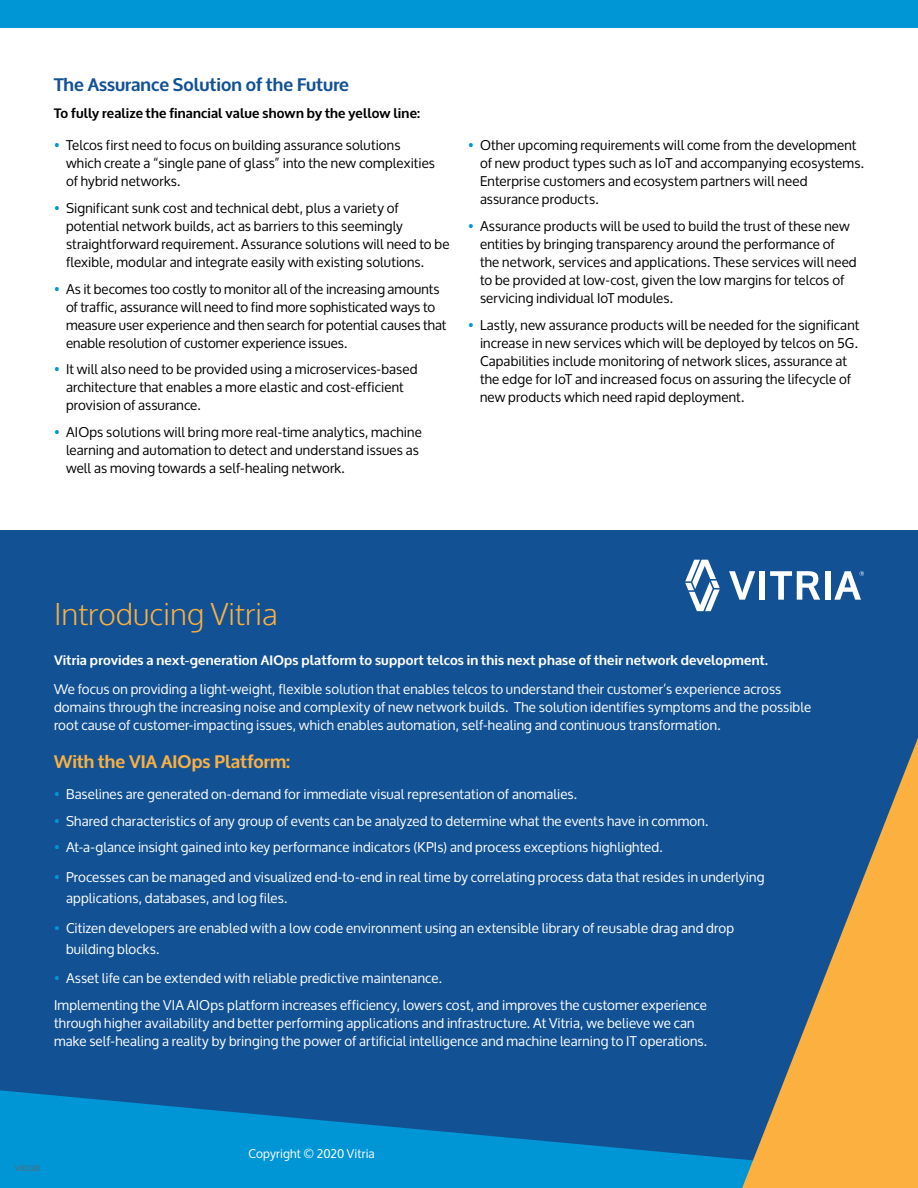
<style>
.page{position:relative;width:918px;height:1188px;background:#fff}
.page>*{position:absolute;margin:0;border:0;box-sizing:border-box;transform-origin:0 0}
.headline{font:300 30px "Oxygen";color:#fbb040}
.headline-2{font:700 18px "Oxygen";color:#125294}
.started_bold{font:700 18px "Oxygen";letter-spacing:.005em;color:#fbb040}
.t1{font:13.5px/18px "Oxygen";letter-spacing:.01em;color:#000}
.body{font:13.5px/18px "Oxygen";letter-spacing:.01em;color:#fff}
.body-2{font:700 13.5px "Oxygen";letter-spacing:.015em;color:#fff}
.body-3{font:700 13.5px "Oxygen";letter-spacing:.01em;color:#000}
.Body{font:12px "Oxygen";letter-spacing:.01em;color:#fff}
.body-4{font:7.5px "Oxygen";letter-spacing:.015em;color:#646467}
.s1{color:#0096d6}
</style>
<div class="page">
<div style="left:0;top:530px;width:918px;height:658px;background:#125294"></div>
<svg style="left:0;top:1090px;width:742px;height:98px;fill:#0096d6"></svg>
<svg style="left:742px;top:738px;width:176px;height:450px"></svg>
<div style="left:0;top:0;width:918px;height:28px;background:#0096d6"></div>
<svg style="left:729px;top:571px;width:26px;height:29px"></svg>
<div style="left:760px;top:571px;width:5px;height:29px;background:#fff"></div>
<svg style="left:770px;top:571px;width:50px;height:29px"></svg>
<div style="left:825px;top:571px;width:6px;height:29px;background:#fff"></div>
<svg style="left:685px;top:560px;width:35px;height:51px"></svg>
<svg style="left:834px;top:571px;width:30px;height:29px"></svg>
<p class="headline-2" style="left:54px;top:74px;width:296px">The Assurance Solution of the Future</p>
<p class="body-3" style="left:54px;top:105px;width:368px">To fully realize the financial value shown by the yellow line:</p>
<p class="t1" style="left:66px;top:137px;width:371px;text-indent:-12px"><span class="s1">•</span> Telcos first need to focus on building assurance solutions which create a “single pane of glass” into the new complexities of hybrid networks.</p>
<p class="t1" style="left:66px;top:199px;width:385px;text-indent:-12px"><span class="s1">•</span> Significant sunk cost and technical debt, plus a variety of potential network builds, act as barriers to this seemingly straightforward requirement. Assurance solutions will need to be flexible, modular and integrate easily with existing solutions.</p>
<p class="t1" style="left:66px;top:280px;width:382px;text-indent:-12px"><span class="s1">•</span> As it becomes too costly to monitor all of the increasing amounts of traffic, assurance will need to find more sophisticated ways to measure user experience and then search for potential causes that enable resolution of customer experience issues.</p>
<p class="t1" style="left:66px;top:361px;width:353px;text-indent:-12px"><span class="s1">•</span> It will also need to be provided using a microservices-based architecture that enables a more elastic and cost-efficient provision of assurance.</p>
<p class="t1" style="left:66px;top:423px;width:357px;text-indent:-12px"><span class="s1">•</span> AIOps solutions will bring more real-time analytics, machine learning and automation to detect and understand issues as well as moving towards a self-healing network.</p>
<p class="t1" style="left:480px;top:137px;width:386px;text-indent:-12px"><span class="s1">•</span> Other upcoming requirements will come from the development of new product types such as IoT and accompanying ecosystems.<br>Enterprise customers and ecosystem partners will need assurance products.</p>
<p class="t1" style="left:480px;top:217px;width:378px;text-indent:-12px"><span class="s1">•</span> Assurance products will be used to build the trust of these new entities by bringing transparency around the performance of the network, services and applications. These services will need to be provided at low-cost, given the low margins for telcos of servicing individual IoT modules.</p>
<p class="t1" style="left:480px;top:316px;width:381px;text-indent:-12px"><span class="s1">•</span> Lastly, new assurance products will be needed for the significant increase in new services which will be deployed by telcos on 5G.<br>Capabilities include monitoring of network slices, assurance at the edge for IoT and increased focus on assuring the lifecycle of new products which need rapid deployment.</p>
<p class="headline" style="left:54px;top:595px;width:225px">Introducing Vitria</p>
<p class="body-2" style="left:54px;top:652px;width:716px">Vitria provides a next-generation AIOps platform to support telcos in this next phase of their network development.</p>
<p class="body" style="left:54px;top:680px;width:759px">We focus on providing a light-weight, flexible solution that enables telcos to understand their customer’s experience across domains through the increasing noise and complexity of new network builds. The solution identifies symptoms and the possible root cause of customer-impacting issues, which enables automation, self-healing and continuous transformation.</p>
<p class="started_bold" style="left:54px;top:750px;width:238px">With the VIA AIOps Platform:</p>
<p class="body" style="left:54px;top:785px;width:525px"><span class="s1">•</span> Baselines are generated on-demand for immediate visual representation of anomalies.</p>
<p class="body" style="left:54px;top:812px;width:656px"><span class="s1">•</span> Shared characteristics of any group of events can be analyzed to determine what the events have in common.</p>
<p class="body" style="left:54px;top:839px;width:610px"><span class="s1">•</span> At-a-glance insight gained into key performance indicators (KPIs) and process exceptions highlighted.</p>
<p class="body" style="left:66px;top:867px;width:700px;line-height:21px;text-indent:-12px"><span class="s1">•</span> Processes can be managed and visualized end-to-end in real time by correlating process data that resides in underlying applications, databases, and log files.</p>
<p class="body" style="left:66px;top:918px;width:670px;line-height:21px;text-indent:-12px"><span class="s1">•</span> Citizen developers are enabled with a low code environment using an extensible library of reusable drag and drop building blocks.</p>
<p class="body" style="left:54px;top:970px;width:389px"><span class="s1">•</span> Asset life can be extended with reliable predictive maintenance.</p>
<p class="body" style="left:54px;top:996px;width:655px">Implementing the VIA AIOps platform increases efficiency, lowers cost, and improves the customer experience through higher availability and better performing applications and infrastructure. At Vitria, we believe we can make self-healing a reality by bringing the power of artificial intelligence and machine learning to IT operations.</p>
<p class="body-4" style="left:15px;top:1164px;width:27px">V10320</p>
<p class="Body" style="left:249px;top:1147px;width:128px">Copyright © 2020 Vitria</p>
</div>
